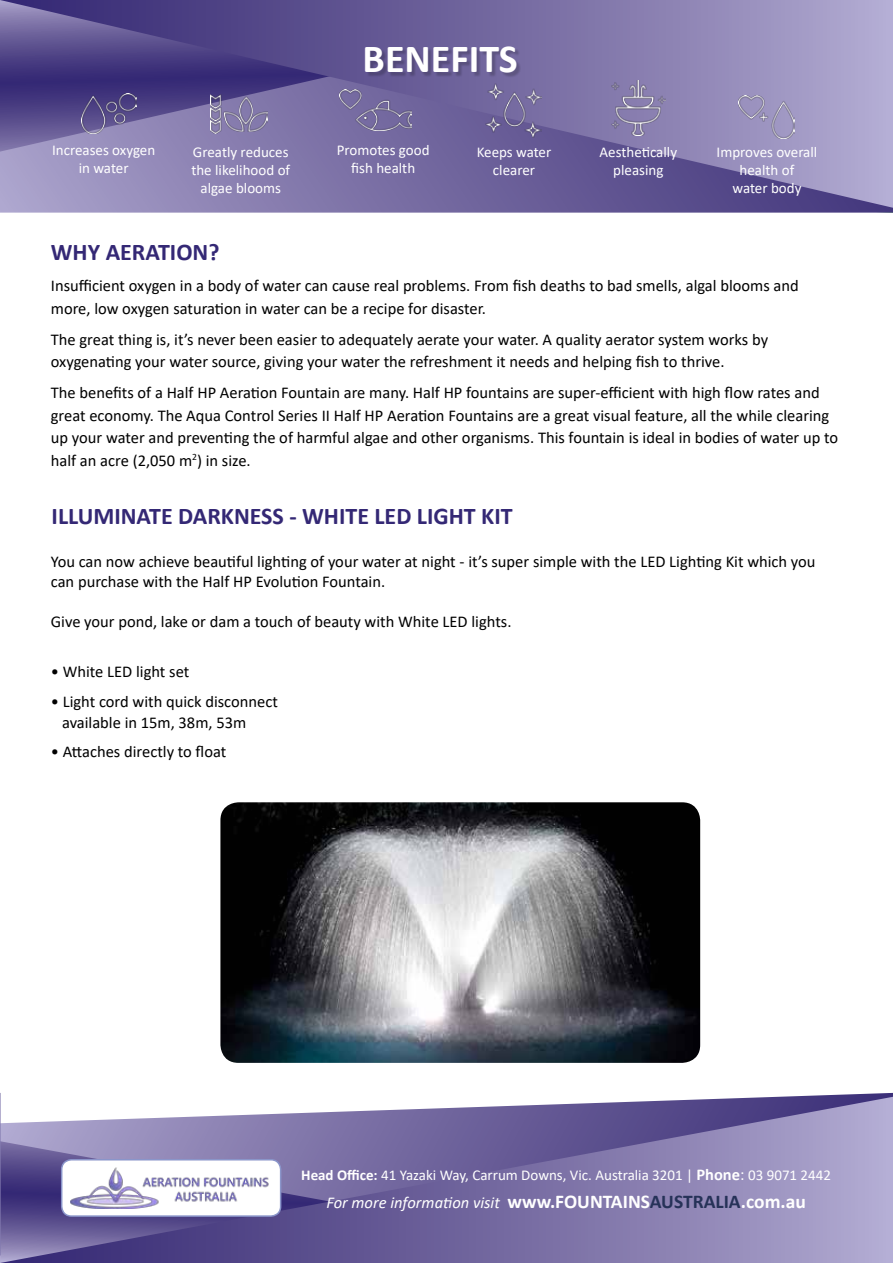
<style>
.page{position:relative;width:893px;height:1263px;background:#fff}
.page>*{position:absolute;margin:0;border:0;box-sizing:border-box;transform-origin:0 0}
.t1{font:700 39.9px "Calibri";color:#fff}
.t2{font:700 24px "Calibri";color:#342875}
.t3{font:16.5px/22.5px "Calibri";color:#000}
.t4{font:italic 16.5px "Calibri";color:#fff}
.t5{font:15px/18px "Calibri";color:#fff;text-align:center}
.s1{font-weight:700}
.s2{font-weight:700;font-size:16.5px}
.s3{font-size:16.5px}
.s4{font-weight:700;font-style:normal;font-size:19.5px}
.s5{font-weight:700;font-style:normal;font-size:19.5px;color:#263258}
</style>
<div class="page">
<svg style="left:1px;top:1097px;width:892px;height:166px;background:#857cad"></svg>
<svg style="left:0;top:208px;width:893px;height:5px;background:#7f75a8"></svg>
<svg style="left:0;top:0;width:893px;height:208px;background:#796fa5"></svg>
<svg style="left:0;top:164px;width:1px;height:18px"></svg>
<div style="left:62px;top:1160px;width:219px;height:56px;background:#fff;border-radius:10px"></div>
<img style="left:70px;top:1167px;width:199px;height:41px">
<div style="left:61px;top:1159px;width:220px;height:58px;border:2px solid #8a95ca;border-radius:10px"></div>
<svg style="left:0;top:6px;width:1px;height:158px"></svg>
<svg style="left:0;top:0;width:1px;height:141px"></svg>
<svg style="left:0;top:1093px;width:1px;height:170px"></svg>
<div style="left:367px;top:48px;width:154px;height:30px;background:#000;opacity:.2"></div>
<img style="left:82px;top:93px;width:54px;height:41px">
<img style="left:210px;top:95px;width:58px;height:39px">
<img style="left:339px;top:89px;width:72px;height:42px">
<img style="left:486px;top:84px;width:55px;height:54px">
<img style="left:738px;top:96px;width:56px;height:42px">
<img style="left:612px;top:81px;width:54px;height:54px">
<img style="left:220px;top:802px;width:480px;height:261px">
<h1 class="t1" style="left:363px;top:31px;width:157px">BENEFITS</h1>
<p class="t5" style="left:52px;top:140px;width:105px">Increases oxygen in water</p>
<p class="t5" style="left:191px;top:143px;width:100px">Greatly reduces the likelihood of algae blooms</p>
<p class="t5" style="left:337px;top:141px;width:94px">Promotes good fish health</p>
<p class="t5" style="left:477px;top:143px;width:76px">Keeps water clearer</p>
<p class="t5" style="left:600px;top:143px;width:79px">Aesthetically pleasing</p>
<p class="t5" style="left:717px;top:143px;width:102px">Improves overall health of<br>water body</p>
<h2 class="t2" style="left:51px;top:235px;width:170px">WHY AERATION?</h2>
<p class="t3" style="left:51px;top:274px;width:749px">Insufficient oxygen in a body of water can cause real problems. From fish deaths to bad smells, algal blooms and more, low oxygen saturation in water can be a recipe for disaster.</p>
<p class="t3" style="left:51px;top:328px;width:719px">The great thing is, it’s never been easier to adequately aerate your water. A quality aerator system works by oxygenating your water source, giving your water the refreshment it needs and helping fish to thrive.</p>
<p class="t3" style="left:51px;top:381px;width:789px">The benefits of a Half HP Aeration Fountain are many. Half HP fountains are super-efficient with high flow rates and great economy. The Aqua Control Series II Half HP Aeration Fountains are a great visual feature, all the while clearing up your water and preventing the of harmful algae and other organisms. This fountain is ideal in bodies of water up to half an acre (2,050 m<sup>2</sup>) in size.</p>
<h2 class="t2" style="left:52px;top:499px;width:462px">ILLUMINATE DARKNESS - WHITE LED LIGHT KIT</h2>
<p class="t3" style="left:51px;top:551px;width:766px;line-height:19.8px">You can now achieve beautiful lighting of your water at night - it’s super simple with the LED Lighting Kit which you can purchase with the Half HP Evolution Fountain.</p>
<p class="t3" style="left:51px;top:609px;width:462px">Give your pond, lake or dam a touch of beauty with White LED lights.</p>
<p class="t3" style="left:51px;top:660px;width:140px">• White LED light set</p>
<p class="t3" style="left:62px;top:690px;width:217px;line-height:21px;text-indent:-11px">• Light cord with quick disconnect available in 15m, 38m, 53m</p>
<p class="t3" style="left:51px;top:740px;width:177px">• Attaches directly to float</p>
<p class="t5" style="left:301px;top:1165px;width:531px"><span class="s1">Head Office:</span> 41 Yazaki Way, Carrum Downs, Vic. Australia 3201 | <span class="s2">Phone</span><span class="s3">:</span> 03 9071 2442</p>
<p class="t4" style="left:326px;top:1191px;width:481px">For more information visit <span class="s4">www.FOUNTAINS</span><span class="s5">AUSTRALIA</span><span class="s4">.com.au</span></p>
</div>
